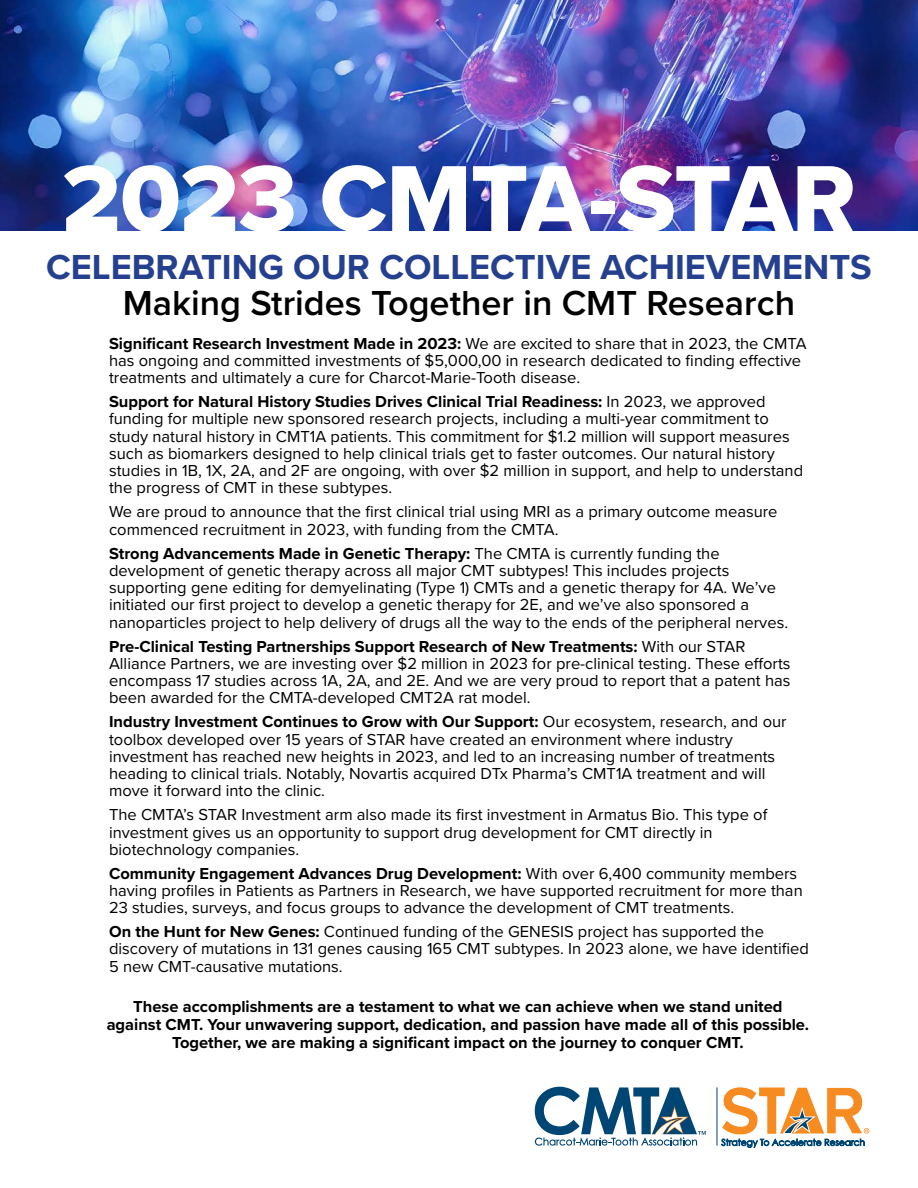
<style>
.page{position:relative;width:918px;height:1188px;background:#fff}
.page>*{position:absolute;margin:0;border:0;box-sizing:border-box;transform-origin:0 0}
.t1{font:97.5px "Proxima Nova Extrabld";letter-spacing:-.01em;color:#fff}
.t2{font:700 36px "Proxima Nova";color:#25408f}
.t3{font:600 36px "Proxima Nova";color:#000}
.t4{font:16.5px/17.2px "Proxima Nova";color:#000}
.t5{font:700 16.5px/18px "Proxima Nova";color:#000;text-align:center}
.s1{font-weight:700}
</style>
<div class="page">
<img style="left:0;top:0;width:918px;height:230px">
<hr style="left:717px;top:1087px;width:1px;height:59px;background:#004674">
<svg style="left:721px;top:1087px;width:148px;height:61px"></svg>
<svg style="left:535px;top:1087px;width:171px;height:59px"></svg>
<h1 class="t1" style="left:62px;top:126px;width:796px">2023 CMTA-STAR</h1>
<h2 class="t2" style="left:46px;top:240px;width:827px">CELEBRATING OUR COLLECTIVE ACHIEVEMENTS</h2>
<h2 class="t3" style="left:123px;top:276px;width:674px">Making Strides Together in CMT Research</h2>
<p class="t4" style="left:109px;top:334px;width:699px"><span class="s1">Significant Research Investment Made in 2023:</span> We are excited to share that in 2023, the CMTA has ongoing and committed investments of $5,000,00 in research dedicated to finding effective treatments and ultimately a cure for Charcot-Marie-Tooth disease.</p>
<p class="t4" style="left:109px;top:392px;width:696px"><span class="s1">Support for Natural History Studies Drives Clinical Trial Readiness:</span> In 2023, we approved funding for multiple new sponsored research projects, including a multi-year commitment to study natural history in CMT1A patients. This commitment for $1.2 million will support measures such as biomarkers designed to help clinical trials get to faster outcomes. Our natural history studies in 1B, 1X, 2A, and 2F are ongoing, with over $2 million in support, and help to understand the progress of CMT in these subtypes.</p>
<p class="t4" style="left:109px;top:502px;width:670px">We are proud to announce that the first clinical trial using MRI as a primary outcome measure commenced recruitment in 2023, with funding from the CMTA.</p>
<p class="t4" style="left:109px;top:544px;width:681px"><span class="s1">Strong Advancements Made in Genetic Therapy:</span> The CMTA is currently funding the development of genetic therapy across all major CMT subtypes! This includes projects supporting gene editing for demyelinating (Type 1) CMTs and a genetic therapy for 4A. We’ve initiated our first project to develop a genetic therapy for 2E, and we’ve also sponsored a nanoparticles project to help delivery of drugs all the way to the ends of the peripheral nerves.</p>
<p class="t4" style="left:109px;top:637px;width:683px"><span class="s1">Pre-Clinical Testing Partnerships Support Research of New Treatments:</span> With our STAR Alliance Partners, we are investing over $2 million in 2023 for pre-clinical testing. These efforts encompass 17 studies across 1A, 2A, and 2E. And we are very proud to report that a patent has been awarded for the CMTA-developed CMT2A rat model.</p>
<p class="t4" style="left:109px;top:712px;width:679px"><span class="s1">Industry Investment Continues to Grow with Our Support:</span> Our ecosystem, research, and our toolbox developed over 15 years of STAR have created an environment where industry investment has reached new heights in 2023, and led to an increasing number of treatments heading to clinical trials. Notably, Novartis acquired DTx Pharma’s CMT1A treatment and will move it forward into the clinic.</p>
<p class="t4" style="left:109px;top:805px;width:660px">The CMTA’s STAR Investment arm also made its first investment in Armatus Bio. This type of investment gives us an opportunity to support drug development for CMT directly in biotechnology companies.</p>
<p class="t4" style="left:109px;top:864px;width:695px"><span class="s1">Community Engagement Advances Drug Development:</span> With over 6,400 community members having profiles in Patients as Partners in Research, we have supported recruitment for more than<br>23 studies, surveys, and focus groups to advance the development of CMT treatments.</p>
<p class="t4" style="left:109px;top:922px;width:701px"><span class="s1">On the Hunt for New Genes:</span> Continued funding of the GENESIS project has supported the discovery of mutations in 131 genes causing 165 CMT subtypes. In 2023 alone, we have identified<br>5 new CMT-causative mutations.</p>
<p class="t5" style="left:107px;top:997px;width:704px">These accomplishments are a testament to what we can achieve when we stand united against CMT. Your unwavering support, dedication, and passion have made all of this possible.<br>Together, we are making a significant impact on the journey to conquer CMT.</p>
</div>
